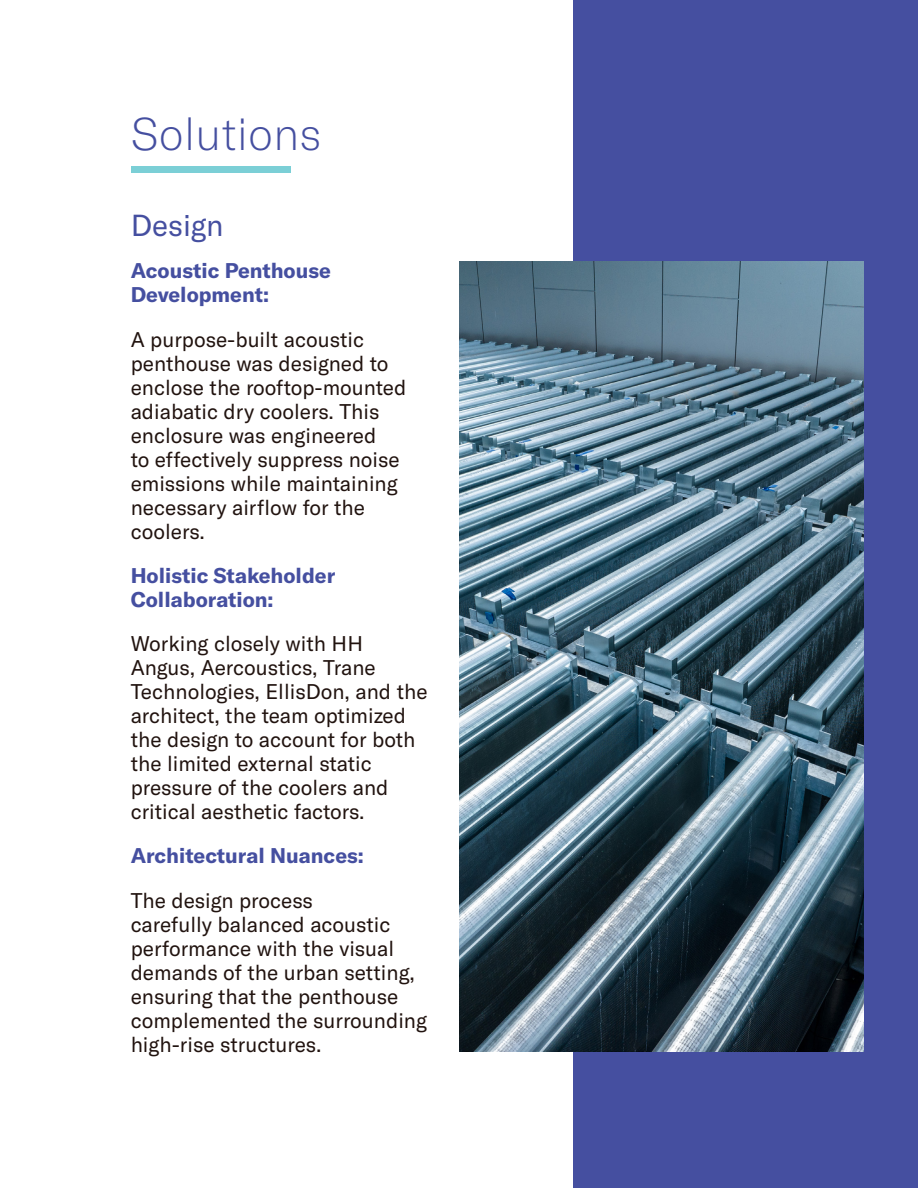
<style>
.page{position:relative;width:918px;height:1188px;background:#fff}
.page>*{position:absolute;margin:0;border:0;box-sizing:border-box;transform-origin:0 0}
.t1{font:100 45px "GT America";color:#454fa0}
.t2{font:30px "GT America";color:#454fa0}
.t3{font:21px/24px "GT America";color:#21130f}
.t4{font:700 21px/24px "GT America";color:#454fa0}
</style>
<div class="page">
<div style="left:131px;top:167px;width:160px;height:6px;background:#7bcfd6"></div>
<div style="left:573px;top:0;width:345px;height:1188px;background:#454fa0"></div>
<img style="left:459px;top:262px;width:405px;height:790px">
<p class="t1" style="left:131px;top:108px;width:192px">Solutions</p>
<p class="t2" style="left:131px;top:208px;width:94px">Design</p>
<p class="t4" style="left:131px;top:259px;width:202px">Acoustic Penthouse<br>Development:</p>
<p class="t3" style="left:131px;top:327px;width:277px">A purpose-built acoustic penthouse was designed to enclose the rooftop-mounted adiabatic dry coolers. This enclosure was engineered<br>to effectively suppress noise emissions while maintaining necessary airflow for the coolers.</p>
<p class="t4" style="left:131px;top:563px;width:206px">Holistic Stakeholder<br>Collaboration:</p>
<p class="t3" style="left:131px;top:632px;width:298px">Working closely with HH<br>Angus, Aercoustics, Trane<br>Technologies, EllisDon, and the architect, the team optimized the design to account for both the limited external static pressure of the coolers and critical aesthetic factors.</p>
<p class="t4" style="left:131px;top:844px;width:235px">Architectural Nuances:</p>
<p class="t3" style="left:131px;top:888px;width:298px">The design process<br>carefully balanced acoustic performance with the visual demands of the urban setting, ensuring that the penthouse complemented the surrounding high-rise structures.</p>
</div>
